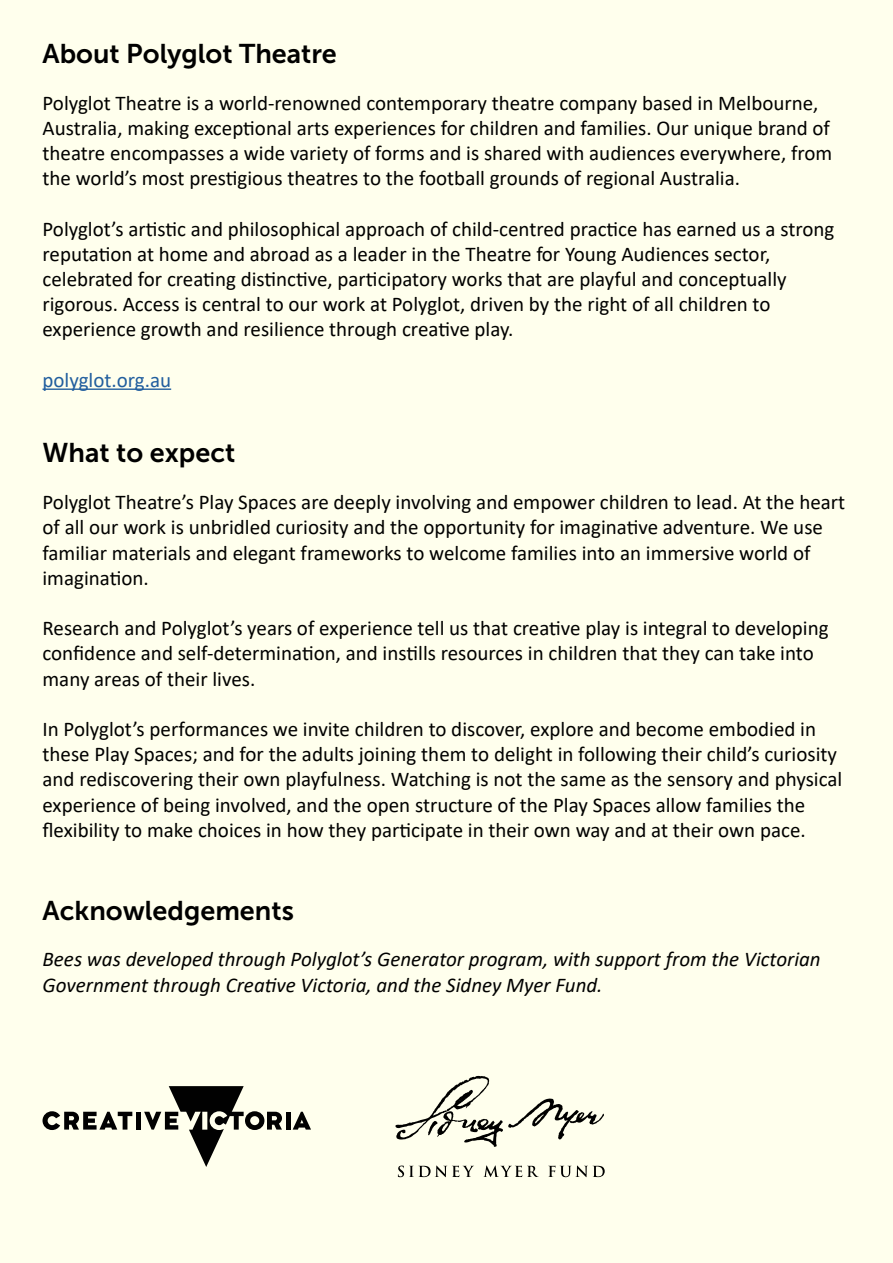
<style>
.page{position:relative;width:893px;height:1263px;background:#ffffed}
.page>*{position:absolute;margin:0;border:0;box-sizing:border-box;transform-origin:0 0}
.t1{font:27px "Museo Sans 700";color:#000}
.t2{font:21px/25.2px "Calibri";color:#000}
.t3{font:italic 21px/25.2px "Calibri";color:#000}
.t4{font:21px "Calibri";color:#215e9e}
</style>
<div class="page">
<hr style="left:43px;top:388px;width:128px;height:2px;background:#215e9e">
<hr style="left:286px;top:1112px;width:4px;height:17px;background:#010101">
<svg style="left:293px;top:1112px;width:18px;height:17px"></svg>
<svg style="left:43px;top:1111px;width:89px;height:19px"></svg>
<div style="left:136px;top:1112px;width:5px;height:17px;background:#010101"></div>
<svg style="left:144px;top:1086px;width:138px;height:81px"></svg>
<svg style="left:395px;top:1076px;width:209px;height:71px"></svg>
<svg style="left:398px;top:1165px;width:76px;height:12px"></svg>
<svg style="left:483px;top:1165px;width:56px;height:12px"></svg>
<svg style="left:548px;top:1165px;width:57px;height:12px"></svg>
<p class="t1" style="left:43px;top:38px;width:296px">About Polyglot Theatre</p>
<p class="t2" style="left:43px;top:89px;width:791px">Polyglot Theatre is a world-renowned contemporary theatre company based in Melbourne, Australia, making exceptional arts experiences for children and families. Our unique brand of theatre encompasses a wide variety of forms and is shared with audiences everywhere, from the world’s most prestigious theatres to the football grounds of regional Australia.</p>
<p class="t2" style="left:43px;top:215px;width:793px">Polyglot’s artistic and philosophical approach of child-centred practice has earned us a strong reputation at home and abroad as a leader in the Theatre for Young Audiences sector, celebrated for creating distinctive, participatory works that are playful and conceptually rigorous. Access is central to our work at Polyglot, driven by the right of all children to experience growth and resilience through creative play.</p>
<p class="t4" style="left:43px;top:365px;width:130px">polyglot.org.au</p>
<p class="t1" style="left:43px;top:438px;width:194px">What to expect</p>
<p class="t2" style="left:43px;top:489px;width:804px">Polyglot Theatre’s Play Spaces are deeply involving and empower children to lead. At the heart of all our work is unbridled curiosity and the opportunity for imaginative adventure. We use familiar materials and elegant frameworks to welcome families into an immersive world of imagination.</p>
<p class="t2" style="left:43px;top:615px;width:788px">Research and Polyglot’s years of experience tell us that creative play is integral to developing confidence and self-determination, and instills resources in children that they can take into many areas of their lives.</p>
<p class="t2" style="left:43px;top:716px;width:801px">In Polyglot’s performances we invite children to discover, explore and become embodied in these Play Spaces; and for the adults joining them to delight in following their child’s curiosity and rediscovering their own playfulness. Watching is not the same as the sensory and physical experience of being involved, and the open structure of the Play Spaces allow families the flexibility to make choices in how they participate in their own way and at their own pace.</p>
<p class="t1" style="left:43px;top:895px;width:253px">Acknowledgements</p>
<p class="t3" style="left:43px;top:946px;width:780px">Bees was developed through Polyglot’s Generator program, with support from the Victorian<br>Government through Creative Victoria, and the Sidney Myer Fund.</p>
</div>
